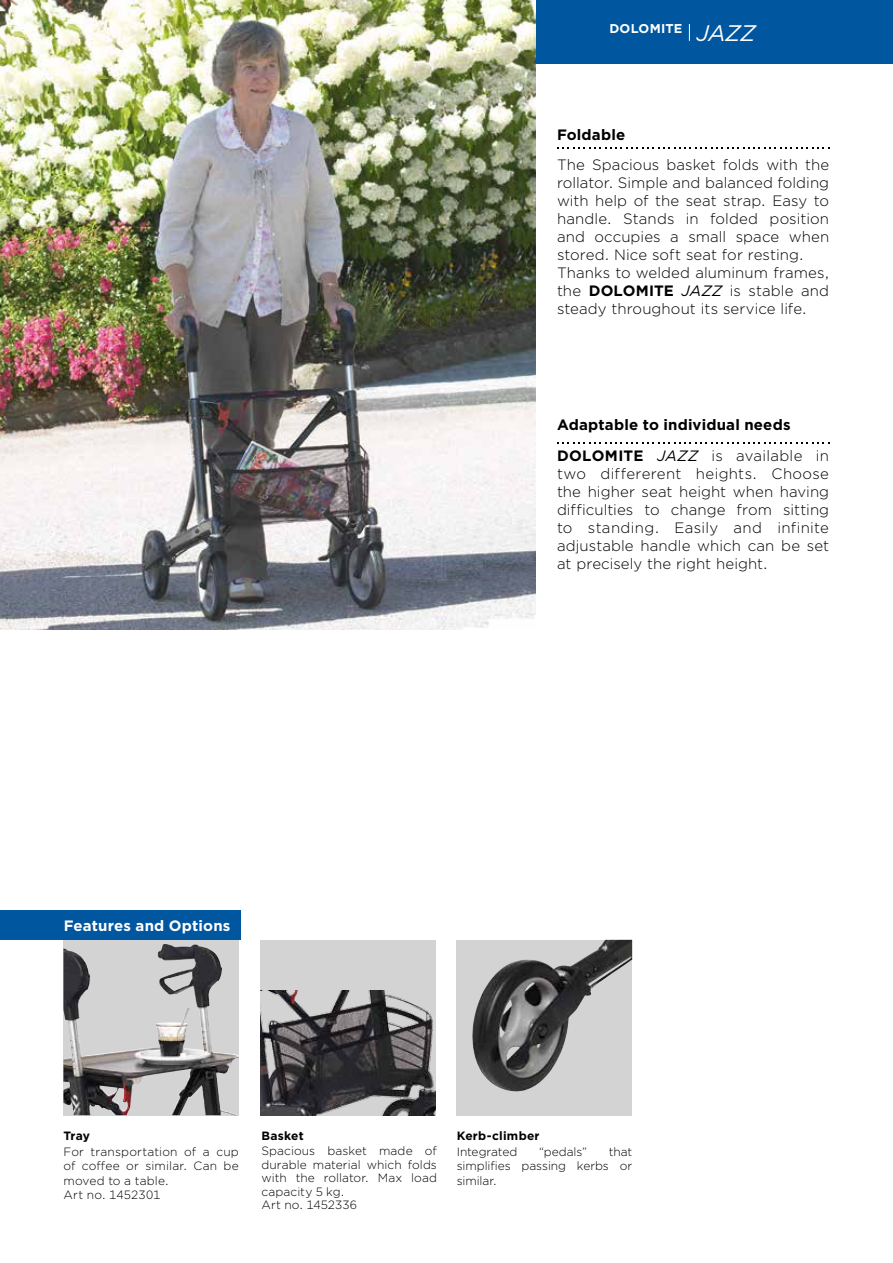
<style>
.page{position:relative;width:893px;height:1263px;background:#fff}
.page>*{position:absolute;margin:0;border:0;box-sizing:border-box;transform-origin:0 0}
.t1{font:300 15px/18px "Gotham";letter-spacing:.005em;color:#000}
.t2{font:700 15px/30.8px "Gotham";letter-spacing:.01em;color:#000}
.t3{font:700 15px "Gotham";letter-spacing:.015em;color:#fff}
.t4{font:700 12.75px "Gotham";letter-spacing:.015em;color:#fff}
.t5{font:300 12px/14.4px "Gotham";letter-spacing:.005em;color:#000}
.t6{font:700 12px "Gotham";letter-spacing:.015em;color:#000}
.s1{font-weight:400;font-style:italic;font-size:22.5px}
.s2{font-weight:700}
.s3{font-weight:400;font-style:italic}
.s4{font-weight:300}
</style>
<div class="page">
<div style="left:536px;top:0;width:357px;height:64px;background:#00569f"></div>
<div style="left:0;top:910px;width:241px;height:30px;background:#00569f"></div>
<img style="left:0;top:0;width:536px;height:629px">
<svg style="left:557px;top:147px;width:272px;height:2px"></svg>
<svg style="left:557px;top:442px;width:272px;height:2px"></svg>
<div style="left:260px;top:940px;width:176px;height:175px;background:#d4d3d3"></div>
<img style="left:260px;top:991px;width:176px;height:124px">
<div style="left:63px;top:940px;width:176px;height:175px;background:#d4d3d3"></div>
<img style="left:63px;top:944px;width:176px;height:171px">
<div style="left:457px;top:940px;width:175px;height:175px;background:#d4d3d3"></div>
<img style="left:472px;top:940px;width:160px;height:152px">
<svg style="left:689px;top:24px;width:1px;height:17px"></svg>
<p class="t4" style="left:609px;top:20px;width:148px">DOLOMITE <span class="s1">JAZZ</span></p>
<p class="t2" style="left:557px;top:119px;width:70px">Foldable</p>
<p class="t1" style="left:557px;top:156px;width:274px">The Spacious basket folds with the rollator. Simple and balanced folding with help of the seat strap. Easy to handle. Stands in folded position and occupies a small space when stored. Nice soft seat for resting.<br>Thanks to welded aluminum frames, the <span class="s2">DOLOMITE</span> <span class="s3">JAZZ</span> is stable and steady throughout its service life.</p>
<p class="t2" style="left:557px;top:409px;width:273px">Adaptable to individual needs<br>DOLOMITE <span class="s3">JAZZ</span> <span class="s4">is available in</span></p>
<p class="t1" style="left:557px;top:464px;width:274px;text-align:justify">two differerent heights. Choose the higher seat height when having difficulties to change from sitting to standing. Easily and infinite adjustable handle which can be set at precisely the right height.</p>
<p class="t3" style="left:64px;top:915px;width:168px">Features and Options</p>
<p class="t6" style="left:63px;top:1127px;width:28px">Tray</p>
<p class="t5" style="left:63px;top:1144px;width:177px">For transportation of a cup of coffee or similar. Can be moved to a table.<br>Art no. 1452301</p>
<p class="t6" style="left:261px;top:1127px;width:44px">Basket</p>
<p class="t5" style="left:261px;top:1144px;width:177px;line-height:13.5px">Spacious basket made of durable material which folds with the rollator. Max load capacity 5 kg.<br>Art no. 1452336</p>
<p class="t6" style="left:457px;top:1127px;width:84px">Kerb-climber</p>
<p class="t5" style="left:457px;top:1144px;width:62px">Integrated</p>
<p class="t5" style="left:539px;top:1144px;width:49px">“pedals”</p>
<p class="t5" style="left:457px;top:1144px;width:177px;text-align:justify;text-indent:152px">that simplifies passing kerbs or similar.</p>
</div>
